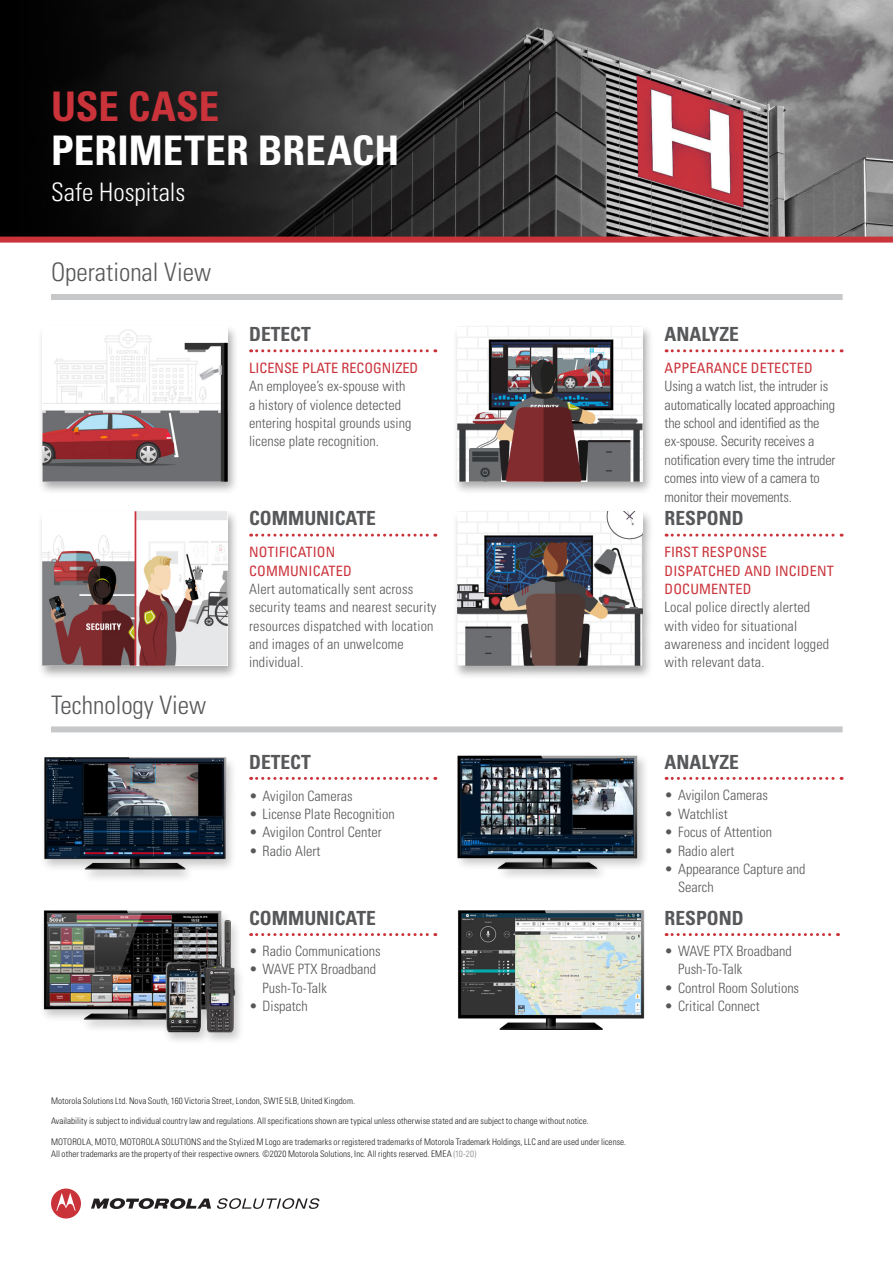
<style>
.page{position:relative;width:893px;height:1263px;background:#fff}
.page>*{position:absolute;margin:0;border:0;box-sizing:border-box;transform-origin:0 0}
.Body_Text{font:700 condensed 40.8px "Univers LT Std";letter-spacing:.005em;color:#fff}
.Body_Text-2{font:700 condensed 40.8px "Univers LT Std";color:#cb333b}
.t1{font:300 condensed 25.5px "Univers LT Std";color:#57585a}
.t2{font:300 condensed 25.5px "Univers LT Std";color:#fff}
.t3{font:700 condensed 19.5px "Univers LT Std";color:#57585a}
.t4{font:300 condensed 14.25px/18.3px "Univers LT Std";color:#57585a}
.t5{font:condensed 14.25px/18.3px "Univers LT Std";letter-spacing:.01em;color:#cb333b}
.t6{font:300 condensed 9px/12.3px "Univers";letter-spacing:.005em;color:#231f20}
.s1{color:#808285}
</style>
<div class="page">
<img style="left:628px;top:0;width:265px;height:237px">
<svg style="left:0;top:0;width:628px;height:237px;background:#2b2a2b"></svg>
<div style="left:0;top:237px;width:893px;height:6px;background:#cb333b"></div>
<div style="left:38px;top:324px;width:201px;height:171px;background:#231f20;opacity:.38"></div>
<img style="left:42px;top:327px;width:186px;height:154px">
<div style="left:40px;top:755px;width:197px;height:128px;background:#231f20;opacity:.25"></div>
<img style="left:41px;top:755px;width:188px;height:116px">
<div style="left:38px;top:509px;width:201px;height:170px;background:#231f20;opacity:.38"></div>
<img style="left:42px;top:511px;width:186px;height:155px">
<div style="left:453px;top:324px;width:201px;height:171px;background:#231f20;opacity:.38"></div>
<img style="left:457px;top:327px;width:186px;height:154px">
<div style="left:453px;top:509px;width:202px;height:170px;background:#231f20;opacity:.38"></div>
<img style="left:457px;top:511px;width:186px;height:155px">
<svg style="left:251px;top:349px;width:185px;height:3px"></svg>
<svg style="left:251px;top:777px;width:185px;height:3px"></svg>
<svg style="left:251px;top:534px;width:185px;height:3px"></svg>
<svg style="left:251px;top:933px;width:185px;height:3px"></svg>
<svg style="left:666px;top:349px;width:176px;height:3px"></svg>
<svg style="left:666px;top:777px;width:176px;height:3px"></svg>
<svg style="left:666px;top:534px;width:176px;height:3px"></svg>
<svg style="left:666px;top:933px;width:172px;height:3px"></svg>
<div style="left:455px;top:753px;width:195px;height:129px;background:#231f20;opacity:.25"></div>
<img style="left:455px;top:754px;width:188px;height:119px">
<div style="left:51px;top:726px;width:792px;height:6px;background:#c7c8ca"></div>
<div style="left:51px;top:294px;width:792px;height:6px;background:#c7c8ca"></div>
<svg style="left:91px;top:1198px;width:120px;height:11px"></svg>
<svg style="left:51px;top:1188px;width:30px;height:30px"></svg>
<svg style="left:217px;top:1198px;width:102px;height:11px"></svg>
<img style="left:458px;top:910px;width:187px;height:119px">
<div style="left:39px;top:908px;width:207px;height:138px;background:#231f20;opacity:.25"></div>
<img style="left:41px;top:908px;width:200px;height:129px">
<p class="Body_Text-2" style="left:51px;top:81px;width:170px">USE CASE</p>
<p class="Body_Text" style="left:51px;top:125px;width:350px">PERIMETER BREACH</p>
<p class="t2" style="left:51px;top:176px;width:136px">Safe Hospitals</p>
<p class="t1" style="left:51px;top:257px;width:162px">Operational View</p>
<p class="t1" style="left:51px;top:689px;width:157px">Technology View</p>
<p class="t3" style="left:249px;top:322px;width:63px">DETECT</p>
<p class="t5" style="left:249px;top:358px;width:171px">LICENSE PLATE RECOGNIZED</p>
<p class="t4" style="left:249px;top:377px;width:164px">An employee’s ex-spouse with a history of violence detected entering hospital grounds using license plate recognition.</p>
<p class="t3" style="left:249px;top:506px;width:128px">COMMUNICATE</p>
<p class="t5" style="left:249px;top:543px;width:104px">NOTIFICATION<br>COMMUNICATED</p>
<p class="t4" style="left:249px;top:580px;width:189px">Alert automatically sent across security teams and nearest security resources dispatched with location and images of an unwelcome individual.</p>
<p class="t3" style="left:249px;top:750px;width:63px">DETECT</p>
<p class="t4" style="left:249px;top:786px;width:105px">• Avigilon Cameras</p>
<p class="t4" style="left:249px;top:805px;width:147px">• License Plate Recognition</p>
<p class="t4" style="left:249px;top:823px;width:134px">• Avigilon Control Center</p>
<p class="t4" style="left:249px;top:841px;width:73px">• Radio Alert</p>
<p class="t3" style="left:249px;top:906px;width:128px">COMMUNICATE</p>
<p class="t4" style="left:249px;top:941px;width:133px">• Radio Communications</p>
<p class="t4" style="left:263px;top:960px;width:115px;text-indent:-14px">• WAVE PTX Broadband<br>Push-To-Talk</p>
<p class="t4" style="left:249px;top:997px;width:60px">• Dispatch</p>
<p class="t6" style="left:51px;top:1094px;width:306px">Motorola Solutions Ltd. Nova South, 160 Victoria Street, London, SW1E 5LB, United Kingdom.</p>
<p class="t6" style="left:51px;top:1115px;width:539px">Availability is subject to individual country law and regulations. All specifications shown are typical unless otherwise stated and are subject to change without notice.</p>
<p class="t6" style="left:51px;top:1136px;width:577px">MOTOROLA, MOTO, MOTOROLA SOLUTIONS and the Stylized M Logo are trademarks or registered trademarks of Motorola Trademark Holdings, LLC and are used under license.<br>All other trademarks are the property of their respective owners. ©2020 Motorola Solutions, Inc. All rights reserved. EMEA <span class="s1">(10-20)</span></p>
<p class="t3" style="left:665px;top:322px;width:76px">ANALYZE</p>
<p class="t5" style="left:665px;top:358px;width:150px">APPEARANCE DETECTED</p>
<p class="t4" style="left:665px;top:377px;width:172px">Using a watch list, the intruder is automatically located approaching the school and identified as the ex-spouse. Security receives a notification every time the intruder comes into view of a camera to monitor their movements.</p>
<p class="t3" style="left:665px;top:506px;width:81px">RESPOND</p>
<p class="t5" style="left:665px;top:543px;width:171px">FIRST RESPONSE<br>DISPATCHED AND INCIDENT<br>DOCUMENTED</p>
<p class="t4" style="left:665px;top:598px;width:166px">Local police directly alerted with video for situational awareness and incident logged with relevant data.</p>
<p class="t3" style="left:665px;top:750px;width:76px">ANALYZE</p>
<p class="t4" style="left:665px;top:786px;width:105px">• Avigilon Cameras</p>
<p class="t4" style="left:665px;top:805px;width:65px">• Watchlist</p>
<p class="t4" style="left:665px;top:823px;width:109px">• Focus of Attention</p>
<p class="t4" style="left:665px;top:841px;width:71px">• Radio alert</p>
<p class="t4" style="left:678px;top:860px;width:129px;text-indent:-14px">• Appearance Capture and<br>Search</p>
<p class="t3" style="left:665px;top:906px;width:81px">RESPOND</p>
<p class="t4" style="left:678px;top:941px;width:115px;text-indent:-14px">• WAVE PTX Broadband<br>Push-To-Talk</p>
<p class="t4" style="left:665px;top:978px;width:136px">• Control Room Solutions</p>
<p class="t4" style="left:665px;top:997px;width:97px">• Critical Connect</p>
</div>
